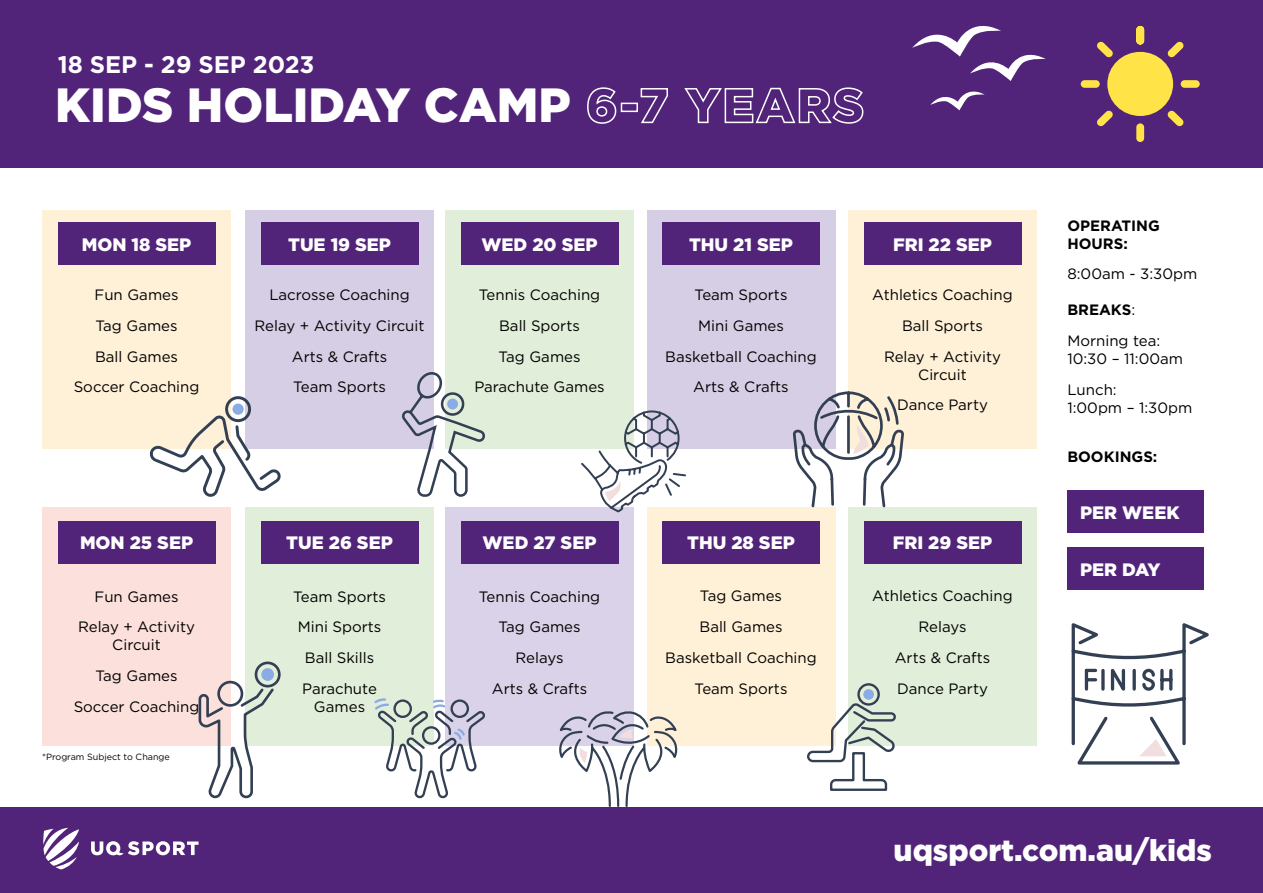
<style>
.page{position:relative;width:1263px;height:893px;background:#fff}
.page>*{position:absolute;margin:0;border:0;box-sizing:border-box;transform-origin:0 0}
.t1{font:900 48px "Gotham";color:#fff}
.t2{font:900 30px "Gotham";color:#fff}
.t3{font:700 24px "Gotham";letter-spacing:-.005em;color:#fff}
.t4{font:900 18px "Gotham";color:#fff}
.t5{font:15px/30.8px "Gotham";color:#000;text-align:center}
.t6{font:700 15px/18px "Gotham";color:#000}
.t7{font:9px "Gotham";color:#000}
.s1{font-weight:700}
</style>
<div class="page">
<div style="left:43px;top:210px;width:188px;height:239px;background:#fff1d7"></div>
<div style="left:43px;top:507px;width:188px;height:239px;background:#fce0db"></div>
<div style="left:246px;top:210px;width:188px;height:239px;background:#d6cee5"></div>
<div style="left:246px;top:507px;width:188px;height:239px;background:#e1eed9"></div>
<div style="left:445px;top:210px;width:189px;height:239px;background:#e1eed9"></div>
<div style="left:445px;top:507px;width:189px;height:239px;background:#dad2e8"></div>
<div style="left:647px;top:210px;width:188px;height:239px;background:#d6cee5"></div>
<div style="left:647px;top:507px;width:188px;height:239px;background:#fff1d7"></div>
<div style="left:848px;top:210px;width:188px;height:239px;background:#fff1d7"></div>
<div style="left:848px;top:507px;width:188px;height:239px;background:#e1eed9"></div>
<div style="left:58px;top:222px;width:157px;height:43px;background:#51247a"></div>
<div style="left:58px;top:521px;width:157px;height:42px;background:#51247a"></div>
<div style="left:261px;top:222px;width:157px;height:43px;background:#51247a"></div>
<div style="left:261px;top:521px;width:157px;height:42px;background:#51247a"></div>
<div style="left:461px;top:222px;width:157px;height:43px;background:#51247a"></div>
<div style="left:461px;top:521px;width:157px;height:42px;background:#51247a"></div>
<div style="left:1067px;top:491px;width:136px;height:42px;background:#51247a"></div>
<div style="left:1067px;top:547px;width:136px;height:43px;background:#51247a"></div>
<div style="left:662px;top:222px;width:158px;height:43px;background:#51247a"></div>
<div style="left:662px;top:521px;width:158px;height:42px;background:#51247a"></div>
<div style="left:864px;top:222px;width:157px;height:43px;background:#51247a"></div>
<div style="left:864px;top:521px;width:157px;height:42px;background:#51247a"></div>
<div style="left:0;top:0;width:1263px;height:168px;background:#51247a"></div>
<div style="left:0;top:807px;width:1263px;height:86px;background:#51247a"></div>
<svg style="left:793px;top:389px;width:111px;height:120px"></svg>
<div style="left:225px;top:396px;width:26px;height:26px;border:3px solid #334054;border-radius:50%"></div>
<div style="left:232px;top:403px;width:12px;height:12px;background:#8aabe3;border-radius:50%"></div>
<svg style="left:149px;top:412px;width:132px;height:85px"></svg>
<div style="left:857px;top:683px;width:23px;height:23px;border:2px solid #334054;border-radius:50%"></div>
<div style="left:863px;top:689px;width:11px;height:11px;background:#8aabe3;border-radius:50%"></div>
<svg style="left:808px;top:701px;width:88px;height:90px"></svg>
<svg style="left:1071px;top:623px;width:138px;height:142px"></svg>
<svg style="left:402px;top:372px;width:83px;height:125px"></svg>
<svg style="left:198px;top:660px;width:83px;height:139px"></svg>
<div style="left:261px;top:668px;width:13px;height:13px;background:#8aabe3;border-radius:50%"></div>
<svg style="left:374px;top:698px;width:111px;height:101px"></svg>
<svg style="left:581px;top:410px;width:105px;height:136px"></svg>
<svg style="left:1081px;top:26px;width:119px;height:116px"></svg>
<svg style="left:912px;top:25px;width:134px;height:85px"></svg>
<svg style="left:559px;top:711px;width:119px;height:96px"></svg>
<svg style="left:43px;top:828px;width:36px;height:41px"></svg>
<svg style="left:91px;top:841px;width:108px;height:15px"></svg>
<h3 class="t3" style="left:58px;top:49px;width:258px">18 SEP - 29 SEP 2023</h3>
<h1 class="t1" style="left:55px;top:72px;width:810px">KIDS HOLIDAY CAMP 6-7 YEARS</h1>
<p class="t4" style="left:82px;top:232px;width:111px">MON 18 SEP</p>
<p class="t5" style="left:74px;top:279px;width:127px">Fun Games<br>Tag Games<br>Ball Games<br>Soccer Coaching</p>
<p class="t4" style="left:288px;top:232px;width:104px">TUE 19 SEP</p>
<p class="t5" style="left:255px;top:279px;width:171px">Lacrosse Coaching<br>Relay + Activity Circuit<br>Arts &amp; Crafts<br>Team Sports</p>
<p class="t4" style="left:481px;top:232px;width:118px">WED 20 SEP</p>
<p class="t5" style="left:474px;top:279px;width:132px">Tennis Coaching<br>Ball Sports<br>Tag Games<br>Parachute Games</p>
<p class="t4" style="left:689px;top:232px;width:105px">THU 21 SEP</p>
<p class="t5" style="left:665px;top:279px;width:153px">Team Sports<br>Mini Games<br>Basketball Coaching<br>Arts &amp; Crafts</p>
<p class="t4" style="left:893px;top:232px;width:100px">FRI 22 SEP</p>
<p class="t5" style="left:872px;top:279px;width:142px">Athletics Coaching<br>Ball Sports<br>Relay + Activity</p>
<p class="t5" style="left:897px;top:359px;width:92px">Circuit<br>Dance Party</p>
<p class="t6" style="left:1067px;top:216px;width:94px">OPERATING<br>HOURS:</p>
<p class="t5" style="left:1067px;top:258px;width:131px">8:00am - 3:30pm</p>
<p class="t5" style="left:1067px;top:294px;width:94px;text-align:left"><span class="s1">BREAKS</span>:<br>Morning tea:</p>
<p class="t5" style="left:1067px;top:343px;width:117px;text-align:left">10:30 – 11:00am<br>Lunch:</p>
<p class="t5" style="left:1067px;top:392px;width:127px">1:00pm – 1:30pm</p>
<p class="t6" style="left:1067px;top:447px;width:91px">BOOKINGS:</p>
<p class="t4" style="left:1080px;top:500px;width:101px">PER WEEK</p>
<p class="t4" style="left:80px;top:530px;width:115px">MON 25 SEP</p>
<p class="t4" style="left:286px;top:530px;width:108px">TUE 26 SEP</p>
<p class="t4" style="left:482px;top:530px;width:115px">WED 27 SEP</p>
<p class="t4" style="left:687px;top:530px;width:109px">THU 28 SEP</p>
<p class="t4" style="left:893px;top:530px;width:101px">FRI 29 SEP</p>
<p class="t4" style="left:1080px;top:557px;width:82px">PER DAY</p>
<p class="t5" style="left:78px;top:581px;width:118px">Fun Games<br>Relay + Activity</p>
<p class="t5" style="left:74px;top:629px;width:127px">Circuit<br>Tag Games<br>Soccer Coaching</p>
<p class="t5" style="left:293px;top:581px;width:94px">Team Sports<br>Mini Sports<br>Ball Skills<br>Parachute</p>
<p class="t5" style="left:314px;top:691px;width:53px">Games</p>
<p class="t5" style="left:479px;top:580px;width:123px">Tennis Coaching<br>Tag Games<br>Relays<br>Arts &amp; Crafts</p>
<p class="t5" style="left:665px;top:580px;width:153px">Tag Games<br>Ball Games<br>Basketball Coaching<br>Team Sports</p>
<p class="t5" style="left:872px;top:580px;width:142px">Athletics Coaching<br>Relays<br>Arts &amp; Crafts<br>Dance Party</p>
<p class="t7" style="left:42px;top:751px;width:129px">*Program Subject to Change</p>
<h2 class="t2" style="left:894px;top:829px;width:320px">uqsport.com.au/kids</h2>
</div>
